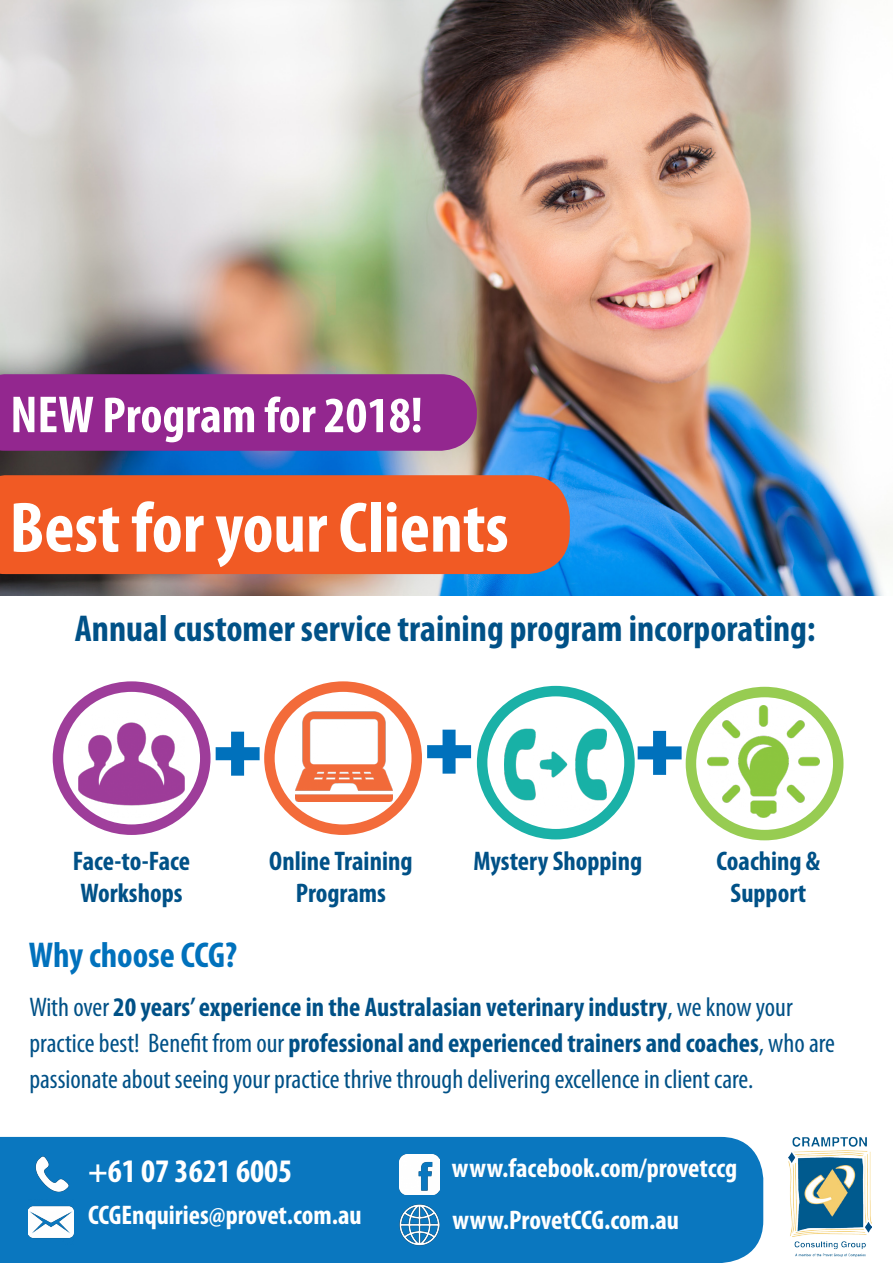
<style>
.page{position:relative;width:893px;height:1263px;background:#fff}
.page>*{position:absolute;margin:0;border:0;box-sizing:border-box;transform-origin:0 0}
.t1{font:900 82.5px "Arial";color:#0071bc}
.t2{font:700 condensed 72px "Myriad Pro";color:#fff}
.t3{font:700 condensed 51px "Myriad Pro";color:#fff}
.t4{font:700 condensed 37.5px "Myriad Pro";color:#005187}
.t5{font:700 condensed 36px "Myriad Pro";color:#0071bc}
.t6{font:700 condensed 33px "Myriad Pro";color:#fff}
.t7{font:condensed 27px/36px "Myriad Pro";color:#005187}
.t8{font:700 condensed 27px/32.4px "Myriad Pro";color:#005187;text-align:center}
.t9{font:700 condensed 27px "Myriad Pro";color:#fff}
.s1{font-size:52.5px}
.s2{font-weight:700}
</style>
<div class="page">
<img style="left:0;top:0;width:893px;height:595px">
<div style="left:0;top:475px;width:570px;height:99px;background:#f15a24"></div>
<svg style="left:58px;top:687px;width:147px;height:143px"></svg>
<div style="left:53px;top:681px;width:158px;height:154px;border:10px solid #9e3d9a;border-radius:50%"></div>
<svg style="left:269px;top:687px;width:148px;height:143px"></svg>
<div style="left:264px;top:681px;width:158px;height:154px;border:10px solid #f36b3a;border-radius:50%"></div>
<svg style="left:482px;top:691px;width:147px;height:143px"></svg>
<div style="left:477px;top:686px;width:158px;height:153px;border:10px solid #1ab1a7;border-radius:50%"></div>
<svg style="left:691px;top:692px;width:147px;height:143px"></svg>
<div style="left:686px;top:687px;width:157px;height:153px;border:10px solid #97cc52;border-radius:50%"></div>
<div style="left:0;top:1137px;width:763px;height:126px;background:#0a77bf"></div>
<img style="left:34px;top:1156px;width:36px;height:35px">
<img style="left:399px;top:1154px;width:40px;height:41px">
<img style="left:29px;top:1199px;width:45px;height:45px">
<img style="left:399px;top:1205px;width:40px;height:40px">
<img style="left:295px;top:704px;width:97px;height:97px">
<img style="left:707px;top:706px;width:112px;height:111px">
<img style="left:505px;top:714px;width:101px;height:101px">
<img style="left:78px;top:711px;width:107px;height:106px">
<img style="left:788px;top:1136px;width:84px;height:121px">
<div style="left:0;top:374px;width:477px;height:77px;background:#93278f"></div>
<p class="t3" style="left:10px;top:383px;width:414px"><span class="s1">NEW</span> Program for 2018!</p>
<p class="t2" style="left:10px;top:483px;width:501px">Best for your Clients</p>
<p class="t4" style="left:75px;top:605px;width:742px">Annual customer service training program incorporating:</p>
<p class="t1" style="left:211px;top:694px;width:56px">+</p>
<p class="t1" style="left:422px;top:692px;width:56px">+</p>
<p class="t1" style="left:632px;top:693px;width:56px">+</p>
<p class="t8" style="left:73px;top:844px;width:119px;text-align:left">Face-to-Face<br>Workshops</p>
<p class="t8" style="left:269px;top:844px;width:145px">Online Training<br>Programs</p>
<p class="t8" style="left:716px;top:844px;width:105px">Coaching &amp;<br>Support</p>
<p class="t8" style="left:473px;top:844px;width:170px">Mystery Shopping</p>
<p class="t5" style="left:29px;top:932px;width:210px">Why choose CCG?</p>
<p class="t7" style="left:29px;top:989px;width:807px">With over <span class="s2">20 years’ experience in the Australasian veterinary industry</span>, we know your practice best! Benefit from our <span class="s2">professional and experienced trainers and coaches</span>, who are passionate about seeing your practice thrive through delivering excellence in client care.</p>
<p class="t6" style="left:88px;top:1150px;width:206px">+61 07 3621 6005</p>
<p class="t9" style="left:88px;top:1198px;width:275px">CCGEnquiries@provet.com.au</p>
<p class="t9" style="left:452px;top:1151px;width:287px">www.facebook.com/provetccg</p>
<p class="t9" style="left:453px;top:1203px;width:228px">www.ProvetCCG.com.au</p>
</div>
